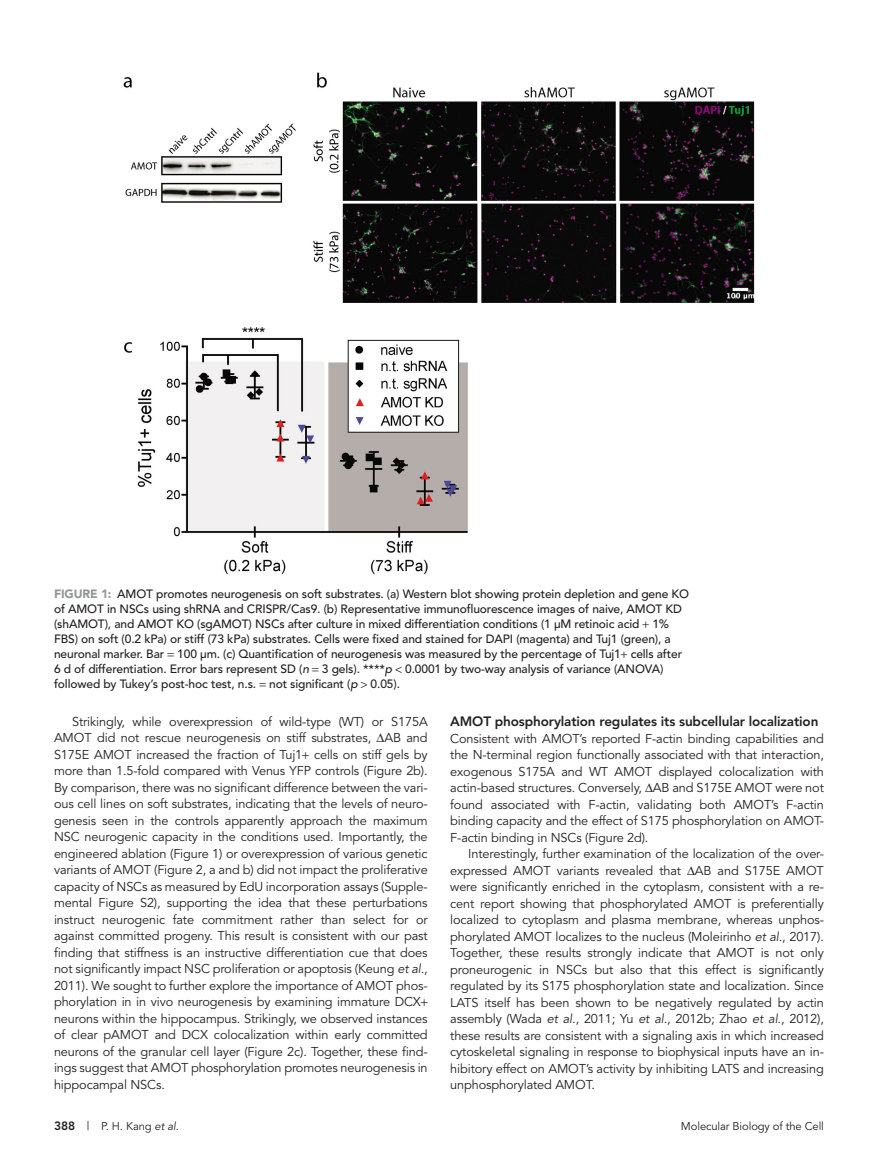
<style>
.page{position:relative;width:878px;height:1175px;background:#fff}
.page>*{position:absolute;margin:0;border:0;box-sizing:border-box;transform-origin:0 0}
.t1{font:800 13.5px "Avenir";letter-spacing:-.01em;color:#231f20}
.Para{font:12.75px/16.5px "Avenir";letter-spacing:-.01em;color:#231f20}
.ParaFL{font:12.75px/16.5px "Avenir";letter-spacing:-.01em;color:#231f20;text-align:justify}
.FigCaption_35_5p{font:500 12px/15px "Avenir";letter-spacing:-.01em;color:#231f20}
.ParaFL-2{font:11.25px "Avenir";letter-spacing:-.01em;color:#231f20}
.s1{font-weight:900;color:#939598}
.s2{font-style:italic}
.s3{font-weight:800;font-size:12px}
.s4{font-size:12px}
</style>
<div class="page">
<img style="left:124px;top:72px;width:630px;height:502px">
<p class="FigCaption_35_5p" style="left:54px;top:587px;width:636px"><span class="s1">FIGURE 1:</span> AMOT promotes neurogenesis on soft substrates. (a) Western blot showing protein depletion and gene KO of AMOT in NSCs using shRNA and CRISPR/Cas9. (b) Representative immunofluorescence images of naive, AMOT KD (shAMOT), and AMOT KO (sgAMOT) NSCs after culture in mixed differentiation conditions (1 µM retinoic acid 1% FBS) on soft (0.2 kPa) or stiff (73 kPa) substrates. Cells were fixed and stained for DAPI (magenta) and Tuj1 (green), a neuronal marker. Bar 100 µm. (c) Quantification of neurogenesis was measured by the percentage of Tuj1 cells after 6 d of differentiation. Error bars represent SD (<span class="s2">n</span> 3 gels). ****<span class="s2">p</span> 0.0001 by two-way analysis of variance (ANOVA) followed by Tukey’s post-hoc test, n.s. not significant (<span class="s2">p</span> 0.05).</p>
<p class="Para" style="left:54px;top:713px;width:375px;text-indent:18px">Strikingly, while overexpression of wild-type (WT) or S175A AMOT did not rescue neurogenesis on stiff substrates, AB and S175E AMOT increased the fraction of Tuj1 cells on stiff gels by more than 1.5-fold compared with Venus YFP controls (Figure 2b).<br>By comparison, there was no significant difference between the vari&shy;ous cell lines on soft substrates, indicating that the levels of neuro&shy;genesis seen in the controls apparently approach the maximum NSC neurogenic capacity in the conditions used. Importantly, the engineered ablation (Figure 1) or overexpression of various genetic variants of AMOT (Figure 2, a and b) did not impact the proliferative capacity of NSCs as measured by EdU incorporation assays (Supple&shy;mental Figure S2), supporting the idea that these perturbations instruct neurogenic fate commitment rather than select for or against committed progeny. This result is consistent with our past finding that stiffness is an instructive differentiation cue that does not significantly impact NSC proliferation or apoptosis (Keung <span class="s2">et al.</span>, 2011). We sought to further explore the importance of AMOT phos&shy;phorylation in in vivo neurogenesis by examining immature DCX neurons within the hippocampus. Strikingly, we observed instances of clear pAMOT and DCX colocalization within early committed neurons of the granular cell layer (Figure 2c). Together, these find&shy;ings suggest that AMOT phosphorylation promotes neurogenesis in hippocampal NSCs.</p>
<h2 class="t1" style="left:450px;top:713px;width:369px">AMOT phosphorylation regulates its subcellular localization</h2>
<p class="ParaFL" style="left:450px;top:730px;width:375px">Consistent with AMOT’s reported F-actin binding capabilities and the N-terminal region functionally associated with that interaction, exogenous S175A and WT AMOT displayed colocalization with actin-based structures. Conversely, AB and S175E AMOT were not found associated with F-actin, validating both AMOT’s F-actin binding capacity and the effect of S175 phosphorylation on AMOT-F-actin binding in NSCs (Figure 2d).</p>
<p class="Para" style="left:450px;top:845px;width:375px;text-align:justify;text-indent:18px">Interestingly, further examination of the localization of the over&shy;expressed AMOT variants revealed that AB and S175E AMOT were significantly enriched in the cytoplasm, consistent with a re&shy;cent report showing that phosphorylated AMOT is preferentially localized to cytoplasm and plasma membrane, whereas unphos&shy;phorylated AMOT localizes to the nucleus (Moleirinho <span class="s2">et al.</span>, 2017).<br>Together, these results strongly indicate that AMOT is not only proneurogenic in NSCs but also that this effect is significantly regulated by its S175 phosphorylation state and localization. Since LATS itself has been shown to be negatively regulated by actin assembly (Wada <span class="s2">et al.</span>, 2011; Yu <span class="s2">et al.</span>, 2012b; Zhao <span class="s2">et al.</span>, 2012), these results are consistent with a signaling axis in which increased cytoskeletal signaling in response to biophysical inputs have an in&shy;hibitory effect on AMOT’s activity by inhibiting LATS and increasing unphosphorylated AMOT.</p>
<p class="ParaFL-2" style="left:54px;top:1119px;width:126px"><span class="s3">388</span> <span class="s4">|</span> P. H. Kang <span class="s2">et al</span>.</p>
<p class="ParaFL-2" style="left:681px;top:1119px;width:144px">Molecular Biology of the Cell</p>
</div>
